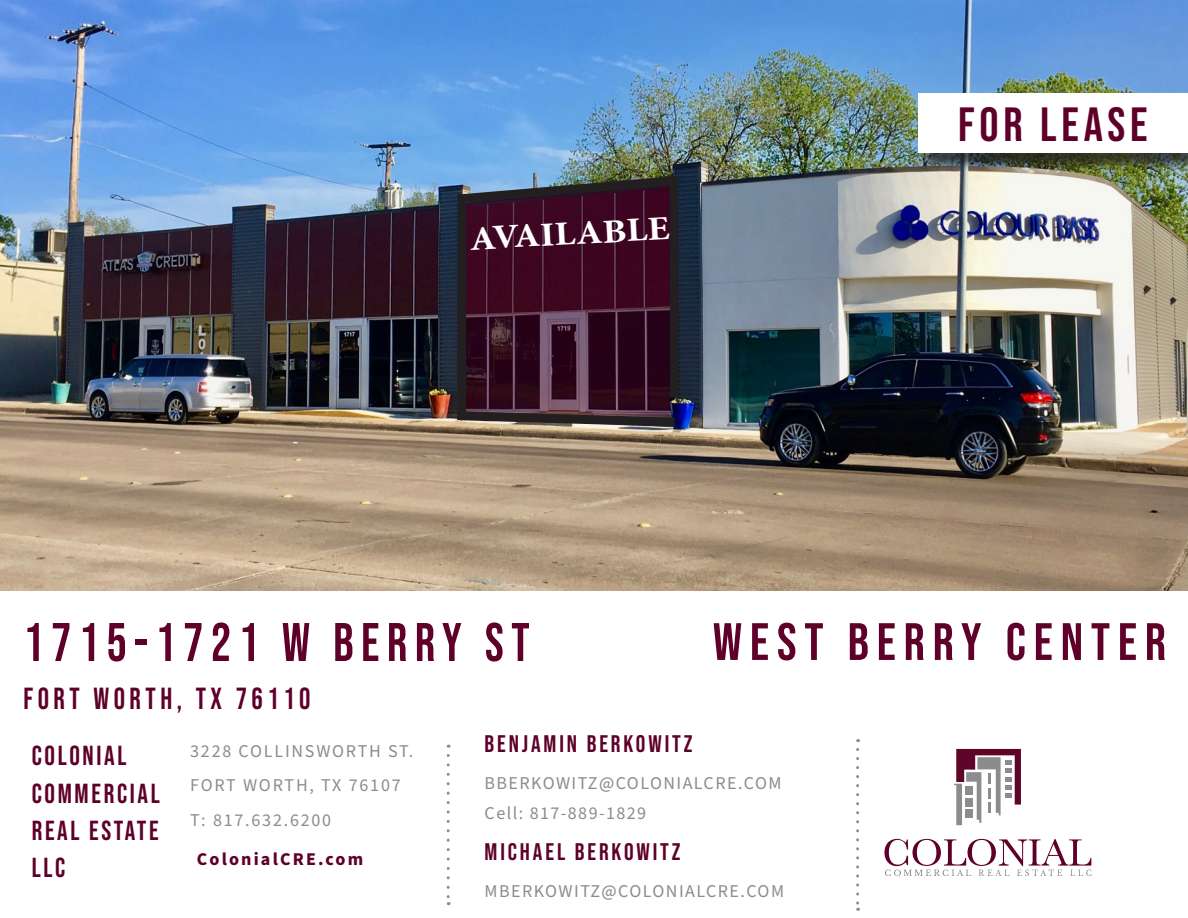
<style>
.page{position:relative;width:1188px;height:918px;background:#fff}
.page>*{position:absolute;margin:0;border:0;box-sizing:border-box;transform-origin:0 0}
.t1{font:54.3px "Bebas Neue";letter-spacing:.15em;color:#5e0029;scale:.93 1}
.t2{font:52.5px "Bebas Neue";letter-spacing:.15em;color:#5e0029}
.t3{font:48px "Bebas Neue";letter-spacing:.1em;color:#5e0029}
.t4{font:700 condensed 34.2px "Minion Pro";color:#fff;scale:1.21 1}
.t5{font:30.45px "Bebas Neue";letter-spacing:.16em;color:#5e0029;scale:.93 1}
.t6{font:27.6px "Bebas Neue";letter-spacing:.1em;color:#5e0029;scale:.96 1}
.t7{font:24px "Bebas Neue";letter-spacing:.12em;color:#5e0029}
.t8{font:18px "Source Sans Pro";letter-spacing:.08em;color:#8c8c8c}
.t9{font:18px "Source Sans Pro";letter-spacing:.1em;color:#8c8c8c}
.t10{font:700 18px "Source Sans Pro";letter-spacing:.12em;color:#5e0029}
</style>
<div class="page">
<svg style="left:447px;top:755px;width:3px;height:150px"></svg>
<svg style="left:856px;top:749px;width:3px;height:162px"></svg>
<svg style="left:884px;top:839px;width:207px;height:37px"></svg>
<svg style="left:954px;top:749px;width:67px;height:76px"></svg>
<img style="left:0;top:0;width:1188px;height:590px">
<img style="left:453px;top:171px;width:231px;height:37px">
<div style="left:457px;top:194px;width:9px;height:226px;background:#231f20"></div>
<div style="left:670px;top:176px;width:9px;height:222px;background:#231f20"></div>
<svg style="left:466px;top:186px;width:204px;height:221px;background:#3c1127"></svg>
<img style="left:453px;top:407px;width:231px;height:24px">
<div style="left:920px;top:96px;width:268px;height:76px;background:#231f20;opacity:.75"></div>
<div style="left:918px;top:94px;width:270px;height:59px;background:#fff"></div>
<p class="t4" style="left:469px;top:215px;width:167px;rotate:-3deg">AVAILABLE</p>
<p class="t3" style="left:958px;top:98px;width:191px">FOR LEASE</p>
<p class="t1" style="left:23px;top:611px;width:546px">1715-1721 W BERRY ST</p>
<p class="t5" style="left:23px;top:681px;width:310px">FORT WORTH, TX 76110</p>
<p class="t2" style="left:713px;top:612px;width:455px">WEST BERRY CENTER</p>
<p class="t6" style="left:32px;top:740px;width:100px">COLONIAL</p>
<p class="t6" style="left:32px;top:777px;width:135px">COMMERCIAL</p>
<p class="t6" style="left:32px;top:815px;width:134px">REAL ESTATE</p>
<p class="t6" style="left:32px;top:852px;width:36px">LLC</p>
<p class="t9" style="left:190px;top:739px;width:225px">3228 COLLINSWORTH ST.</p>
<p class="t9" style="left:190px;top:773px;width:212px">FORT WORTH, TX 76107</p>
<p class="t9" style="left:190px;top:808px;width:143px">T: 817.632.6200</p>
<p class="t10" style="left:197px;top:847px;width:168px">ColonialCRE.com</p>
<p class="t7" style="left:485px;top:730px;width:209px">BENJAMIN BERKOWITZ</p>
<p class="t8" style="left:485px;top:771px;width:298px">BBERKOWITZ@COLONIALCRE.COM</p>
<p class="t8" style="left:485px;top:801px;width:163px">Cell: 817-889-1829</p>
<p class="t7" style="left:485px;top:838px;width:197px">MICHAEL BERKOWITZ</p>
<p class="t8" style="left:485px;top:879px;width:301px">MBERKOWITZ@COLONIALCRE.COM</p>
</div>
